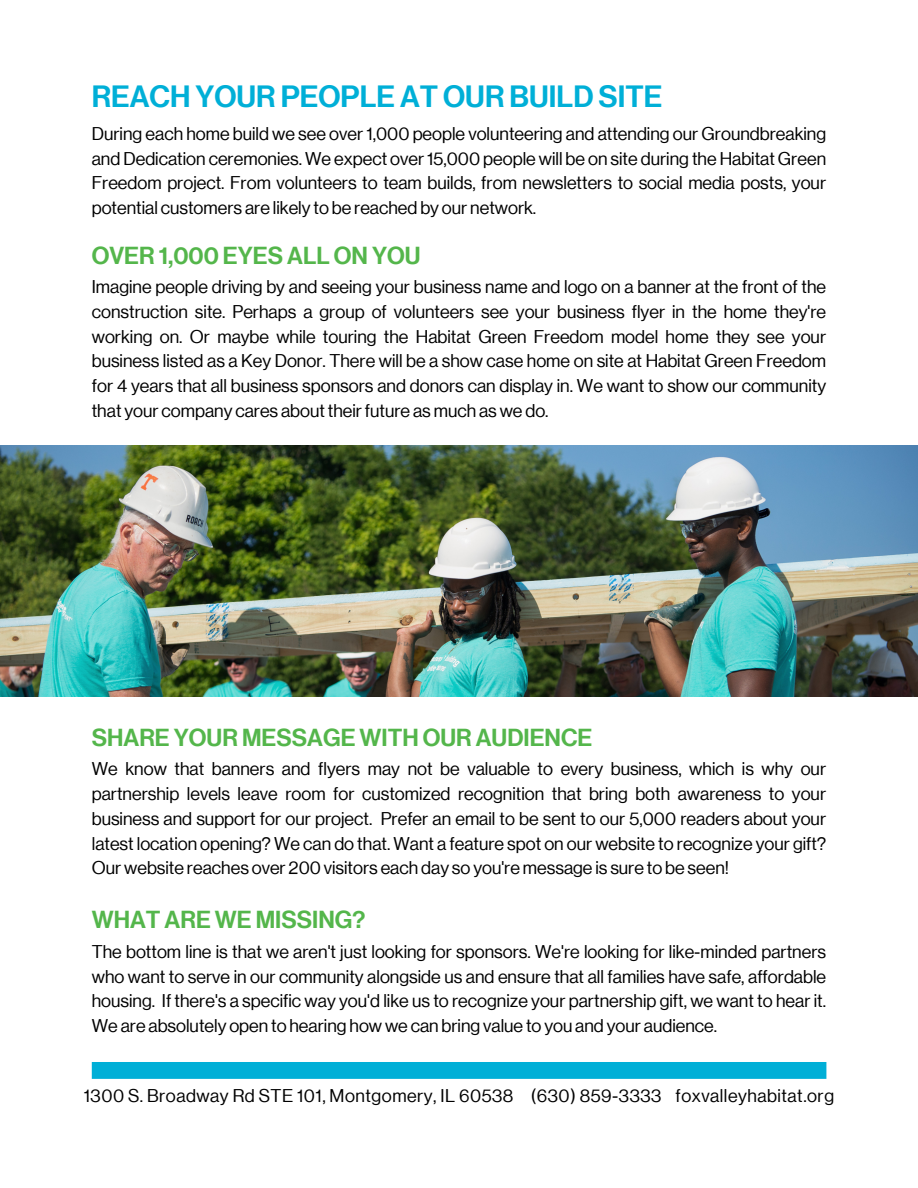
<style>
.page{position:relative;width:918px;height:1188px;background:#fff}
.page>*{position:absolute;margin:0;border:0;box-sizing:border-box;transform-origin:0 0}
.t1{font:500 30px "Neue Haas Grotesk Display";color:#00afd7}
.t2{font:500 24px "Neue Haas Grotesk Display";color:#54b64b}
.t3{font:18px/24.8px "Neue Haas Grotesk Display";color:#000;text-align:justify}
.t4{font:18px "Neue Haas Grotesk Display";letter-spacing:.03em;color:#000}
</style>
<div class="page">
<img style="left:0;top:445px;width:918px;height:251px">
<div style="left:92px;top:1062px;width:734px;height:17px;background:#00afd7"></div>
<p class="t1" style="left:92px;top:80px;width:572px">REACH YOUR PEOPLE AT OUR BUILD SITE</p>
<p class="t3" style="left:92px;top:121px;width:736px">During each home build we see over 1,000 people volunteering and attending our Groundbreaking and Dedication ceremonies. We expect over 15,000 people will be on site during the Habitat Green Freedom project. From volunteers to team builds, from newsletters to social media posts, your potential customers are likely to be reached by our network.</p>
<p class="t2" style="left:92px;top:241px;width:330px">OVER 1,000 EYES ALL ON YOU</p>
<p class="t3" style="left:92px;top:275px;width:736px">Imagine people driving by and seeing your business name and logo on a banner at the front of the construction site. Perhaps a group of volunteers see your business flyer in the home they're working on. Or maybe while touring the Habitat Green Freedom model home they see your business listed as a Key Donor. There will be a show case home on site at Habitat Green Freedom for 4 years that all business sponsors and donors can display in. We want to show our community that your company cares about their future as much as we do.</p>
<p class="t2" style="left:92px;top:724px;width:502px">SHARE YOUR MESSAGE WITH OUR AUDIENCE</p>
<p class="t3" style="left:92px;top:757px;width:736px">We know that banners and flyers may not be valuable to every business, which is why our partnership levels leave room for customized recognition that bring both awareness to your business and support for our project. Prefer an email to be sent to our 5,000 readers about your latest location opening? We can do that. Want a feature spot on our website to recognize your gift?<br>Our website reaches over 200 visitors each day so you're message is sure to be seen!</p>
<p class="t2" style="left:92px;top:906px;width:275px">WHAT ARE WE MISSING?</p>
<p class="t3" style="left:92px;top:939px;width:736px">The bottom line is that we aren't just looking for sponsors. We're looking for like-minded partners who want to serve in our community alongside us and ensure that all families have safe, affordable housing. If there's a specific way you'd like us to recognize your partnership gift, we want to hear it.<br>We are absolutely open to hearing how we can bring value to you and your audience.</p>
<p class="t4" style="left:84px;top:1085px;width:752px">1300 S. Broadway Rd STE 101, Montgomery, IL 60538 (630) 859-3333 foxvalleyhabitat.org</p>
</div>
